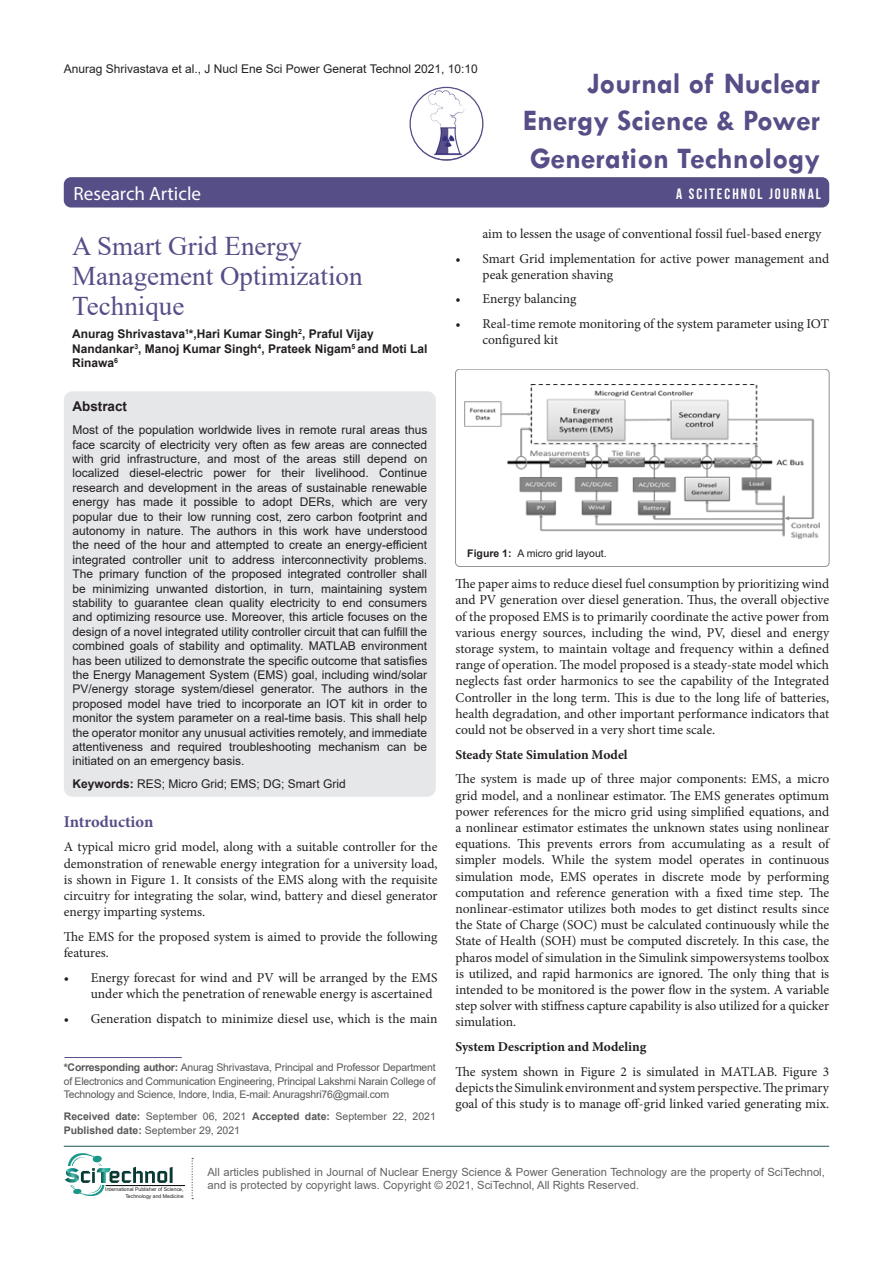
<style>
.page{position:relative;width:893px;height:1263px;background:#fff}
.page>*{position:absolute;margin:0;border:0;box-sizing:border-box;transform-origin:0 0}
.t1{font:700 30px/37.5px "Tw Cen";color:#564e87;text-align:justify}
.t2{font:27px/30px "Times New Roman";color:#564e87}
.t3{font:19.2px "Myriad Pro";color:#fff}
.t4{font:700 16.5px "Minion Pro";letter-spacing:-.005em;color:#564e87}
.t5{font:15px "Bebas Neue";letter-spacing:.14em;color:#fff}
.t6{font:13.5px/16.2px "Minion Pro";color:#231f20;text-align:justify}
.t7{font:700 13.5px "Minion Pro";letter-spacing:-.005em;color:#231f20}
.t8{font:700 13.5px "Arial";color:#231f20}
.t9{font:12px/14.4px "Arial";color:#231f20;text-align:justify}
.t10{font:700 12px/14.4px "Arial";color:#231f20}
.t11{font:11.25px/13.5px "Arial";color:#636366}
.t12{font:10.5px/13.5px "Arial";letter-spacing:-.02em;color:#57585a;text-align:justify}
.t13{font:10.5px/13.5px "Arial";color:#57585a}
.t14{font:10.5px "Arial";color:#231f20}
.t15{font:5.1px/6.1px "Arial";color:#231f20;text-align:right}
.s1{font-weight:700}
</style>
<div class="page">
<div style="left:64px;top:177px;width:765px;height:30px;background:#564e87;border-radius:7px"></div>
<hr style="left:64px;top:1146px;width:765px;height:1px;background:#1a5457">
<img style="left:410px;top:87px;width:73px;height:73px;border-radius:36px">
<div style="left:409px;top:87px;width:74px;height:74px;border:1px solid #564e87;border-radius:50%"></div>
<hr style="left:106px;top:1185px;width:79px;height:1px;background:#000">
<svg style="left:192px;top:1158px;width:1px;height:41px"></svg>
<svg style="left:65px;top:1153px;width:108px;height:43px"></svg>
<hr style="left:64px;top:1057px;width:118px;height:1px;background:#564e87">
<div style="left:64px;top:391px;width:372px;height:406px;background:#e6e7e9;border-radius:9px"></div>
<div style="left:455px;top:369px;width:374px;height:197px;border:1px solid #231f20;border-radius:4px"></div>
<img style="left:465px;top:384px;width:354px;height:154px">
<p class="t9" style="left:64px;top:61px;width:416px">Anurag Shrivastava et al., J Nucl Ene Sci Power Generat Technol 2021, 10:10</p>
<h1 class="t1" style="left:523px;top:64px;width:299px;text-indent:64px">Journal of Nuclear Energy Science &amp; Power Generation Technology</h1>
<h3 class="t3" style="left:74px;top:182px;width:129px">Research Article</h3>
<p class="t5" style="left:676px;top:186px;width:146px">A SCITECHNOL JOURNAL</p>
<p class="t2" style="left:72px;top:230px;width:292px">A Smart Grid Energy<br>Management Optimization<br>Technique</p>
<p class="t10" style="left:72px;top:327px;width:357px">Anurag Shrivastava<sup>1</sup>*,Hari Kumar Singh<sup>2</sup>, Praful Vijay<br>Nandankar<sup>3</sup>, Manoj Kumar Singh<sup>4</sup>, Prateek Nigam<sup>5</sup> and Moti Lal<br>Rinawa<sup>6</sup></p>
<p class="t8" style="left:72px;top:397px;width:56px">Abstract</p>
<p class="t9" style="left:72px;top:423px;width:356px">Most of the population worldwide lives in remote rural areas thus face scarcity of electricity very often as few areas are connected with grid infrastructure, and most of the areas still depend on localized diesel-electric power for their livelihood. Continue research and development in the areas of sustainable renewable energy has made it possible to adopt DERs, which are very popular due to their low running cost, zero carbon footprint and autonomy in nature. The authors in this work have understood the need of the hour and attempted to create an energy-efficient integrated controller unit to address interconnectivity problems.<br>The primary function of the proposed integrated controller shall be minimizing unwanted distortion, in turn, maintaining system stability to guarantee clean quality electricity to end consumers and optimizing resource use. Moreover, this article focuses on the design of a novel integrated utility controller circuit that can fulfill the combined goals of stability and optimality. MATLAB environment has been utilized to demonstrate the specific outcome that satisfies the Energy Management System (EMS) goal, including wind/solar PV/energy storage system/diesel generator. The authors in the proposed model have tried to incorporate an IOT kit in order to monitor the system parameter on a real-time basis. This shall help the operator monitor any unusual activities remotely, and immediate attentiveness and required troubleshooting mechanism can be initiated on an emergency basis.</p>
<p class="t9" style="left:72px;top:777px;width:275px"><span class="s1">Keywords:</span> RES; Micro Grid; EMS; DG; Smart Grid</p>
<p class="t4" style="left:64px;top:810px;width:91px">Introduction</p>
<p class="t6" style="left:64px;top:839px;width:375px">A typical micro grid model, along with a suitable controller for the demonstration of renewable energy integration for a university load, is shown in Figure 1. It consists of the EMS along with the requisite circuitry for integrating the solar, wind, battery and diesel generator energy imparting systems.</p>
<p class="t6" style="left:64px;top:929px;width:375px">The EMS for the proposed system is aimed to provide the following features.</p>
<p class="t6" style="left:91px;top:969px;width:348px;text-indent:-27px">• Energy forecast for wind and PV will be arranged by the EMS under which the penetration of renewable energy is ascertained</p>
<p class="t6" style="left:64px;top:1010px;width:375px">• Generation dispatch to minimize diesel use, which is the main</p>
<p class="t12" style="left:64px;top:1060px;width:374px"><span class="s1">*Corresponding author:</span> Anurag Shrivastava, Principal and Professor Department of Electronics and Communication Engineering, Principal Lakshmi Narain College of Technology and Science, Indore, India, E-mail: Anuragshri76@gmail.com</p>
<p class="t13" style="left:64px;top:1109px;width:374px"><span class="s1">Received date:</span> September 06, 2021 <span class="s1">Accepted date:</span> September 22, 2021<br><span class="s1">Published date:</span> September 29, 2021</p>
<p class="t6" style="left:482px;top:225px;width:340px">aim to lessen the usage of conventional fossil fuel-based energy</p>
<p class="t6" style="left:482px;top:250px;width:348px;text-indent:-27px">• Smart Grid implementation for active power management and peak generation shaving</p>
<p class="t6" style="left:455px;top:291px;width:122px">• Energy balancing</p>
<p class="t6" style="left:482px;top:316px;width:348px;text-indent:-27px">• Real-time remote monitoring of the system parameter using IOT configured kit</p>
<p class="t14" style="left:467px;top:546px;width:141px"><span class="s1">Figure 1:</span> A micro grid layout.</p>
<p class="t6" style="left:455px;top:576px;width:375px">The paper aims to reduce diesel fuel consumption by prioritizing wind and PV generation over diesel generation. Thus, the overall objective of the proposed EMS is to primarily coordinate the active power from various energy sources, including the wind, PV, diesel and energy storage system, to maintain voltage and frequency within a defined range of operation. The model proposed is a steady-state model which neglects fast order harmonics to see the capability of the Integrated Controller in the long term. This is due to the long life of batteries, health degradation, and other important performance indicators that could not be observed in a very short time scale.</p>
<p class="t7" style="left:455px;top:745px;width:174px">Steady State Simulation Model</p>
<p class="t6" style="left:455px;top:771px;width:375px">The system is made up of three major components: EMS, a micro grid model, and a nonlinear estimator. The EMS generates optimum power references for the micro grid using simplified equations, and a nonlinear estimator estimates the unknown states using nonlinear equations. This prevents errors from accumulating as a result of simpler models. While the system model operates in continuous simulation mode, EMS operates in discrete mode by performing computation and reference generation with a fixed time step. The nonlinear-estimator utilizes both modes to get distinct results since the State of Charge (SOC) must be calculated continuously while the State of Health (SOH) must be computed discretely. In this case, the pharos model of simulation in the Simulink simpowersystems toolbox is utilized, and rapid harmonics are ignored. The only thing that is intended to be monitored is the power flow in the system. A variable step solver with stiffness capture capability is also utilized for a quicker simulation.</p>
<p class="t7" style="left:455px;top:1037px;width:192px">System Description and Modeling</p>
<p class="t6" style="left:455px;top:1063px;width:375px">The system shown in Figure 2 is simulated in MATLAB. Figure 3 depicts the Simulink environment and system perspective. The primary goal of this study is to manage off-grid linked varied generating mix.</p>
<p class="t15" style="left:105px;top:1186px;width:80px">International Publisher of Science,<br>Technology and Medicine</p>
<p class="t11" style="left:207px;top:1165px;width:619px">All articles published in Journal of Nuclear Energy Science &amp; Power Generation Technology are the property of SciTechnol, and is protected by copyright laws. Copyright © 2021, SciTechnol, All Rights Reserved.</p>
</div>
